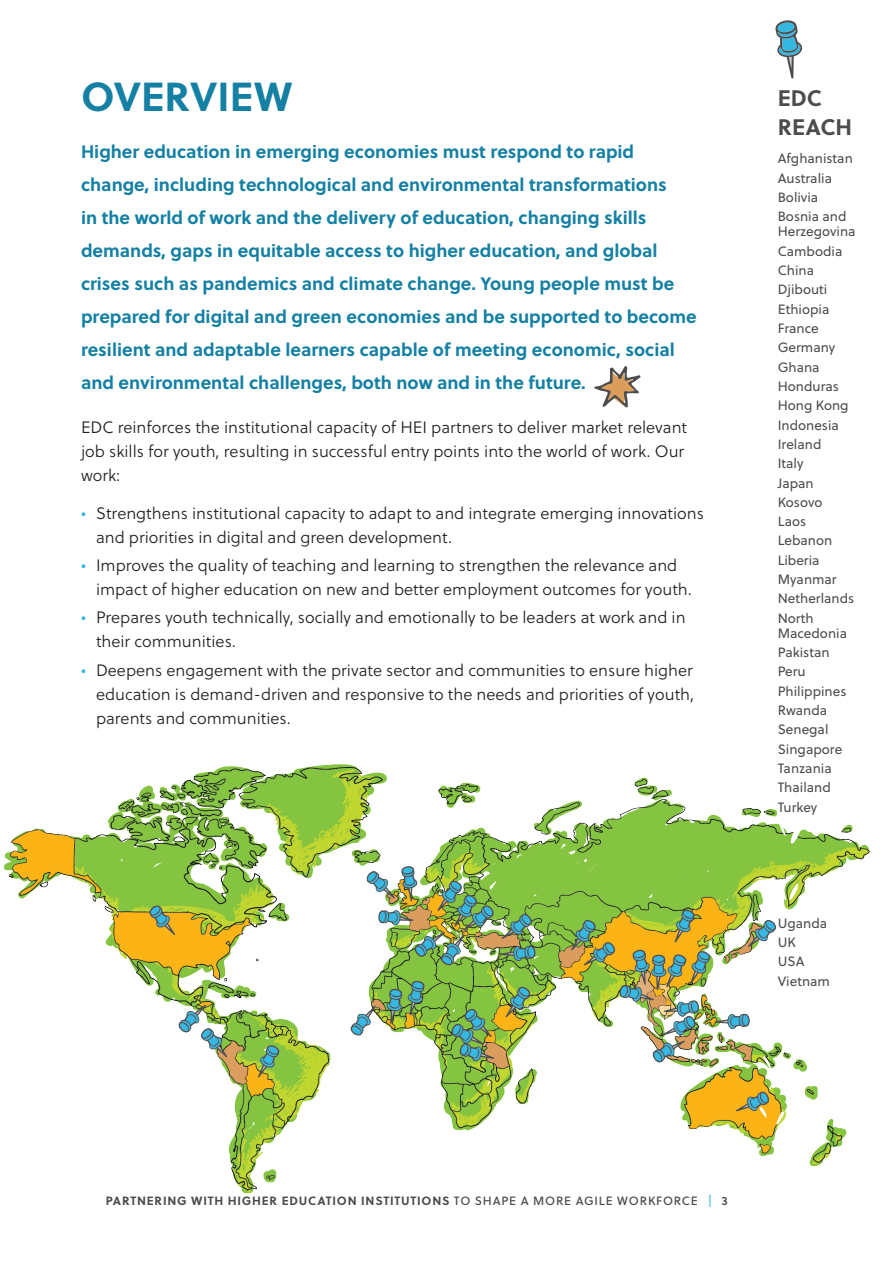
<style>
.page{position:relative;width:893px;height:1263px;background:#fff}
.page>*{position:absolute;margin:0;border:0;box-sizing:border-box;transform-origin:0 0}
.t1{font:700 40.5px "Soleil";color:#1480a3}
.t2{font:700 22.5px/28.5px "Soleil";color:#4b4c4d}
.t3{font:700 18px/33px "Soleil";color:#1480a3}
.t4{font:16.5px/24px "Soleil Lt";color:#231f20}
.t5{font:13.5px/19.4px "Soleil";color:#4b4c4d}
.t6{font:700 12px "Soleil";letter-spacing:.065em;color:#4b4c4d}
.s1{color:#33b7e1}
.s2{font-family:"Soleil Bk";font-weight:400}
.s3{font-family:"Soleil Sb";font-weight:400;color:#56c2e6}
.s4{font-family:"Soleil Sb";font-weight:400}
</style>
<div class="page">
<img style="left:4px;top:764px;width:866px;height:430px">
<svg style="left:594px;top:366px;width:47px;height:42px"></svg>
<svg style="left:782px;top:764px;width:22px;height:10px"></svg>
<svg style="left:787px;top:948px;width:8px;height:18px"></svg>
<svg style="left:775px;top:881px;width:23px;height:19px"></svg>
<svg style="left:776px;top:1111px;width:8px;height:13px"></svg>
<svg style="left:783px;top:1007px;width:8px;height:14px"></svg>
<svg style="left:756px;top:1154px;width:9px;height:12px"></svg>
<svg style="left:763px;top:1056px;width:21px;height:17px"></svg>
<svg style="left:775px;top:1157px;width:9px;height:12px"></svg>
<svg style="left:759px;top:1107px;width:8px;height:11px"></svg>
<svg style="left:773px;top:946px;width:8px;height:12px"></svg>
<svg style="left:769px;top:1005px;width:7px;height:13px"></svg>
<svg style="left:779px;top:823px;width:22px;height:21px"></svg>
<svg style="left:775px;top:20px;width:28px;height:59px"></svg>
<h1 class="t1" style="left:81px;top:66px;width:213px">OVERVIEW</h1>
<p class="t3" style="left:81px;top:134px;width:617px">Higher education in emerging economies must respond to rapid change, including technological and environmental transformations<br>in the world of work and the delivery of education, changing skills demands, gaps in equitable access to higher education, and global crises such as pandemics and climate change. Young people must be prepared for digital and green economies and be supported to become resilient and adaptable learners capable of meeting economic, social and environmental challenges, both now and in the future.</p>
<p class="t4" style="left:81px;top:415px;width:608px">EDC reinforces the institutional capacity of HEI partners to deliver market relevant job skills for youth, resulting in successful entry points into the world of work. Our work:</p>
<p class="t4" style="left:96px;top:501px;width:609px;text-indent:-15px"><span class="s1">•</span> Strengthens institutional capacity to adapt to and integrate emerging innovations and priorities in digital and green development.</p>
<p class="t4" style="left:96px;top:553px;width:597px;text-indent:-15px"><span class="s1">•</span> Improves the quality of teaching and learning to strengthen the relevance and impact of higher education on new and better employment outcomes for youth.</p>
<p class="t4" style="left:96px;top:605px;width:591px;text-indent:-15px"><span class="s1">•</span> Prepares youth technically, socially and emotionally to be leaders at work and in their communities.</p>
<p class="t4" style="left:96px;top:658px;width:600px;text-align:justify;text-indent:-15px"><span class="s1">•</span> Deepens engagement with the private sector and communities to ensure higher education is demand-driven and responsive to the needs and priorities of youth, parents and communities.</p>
<h2 class="t2" style="left:778px;top:83px;width:76px">EDC<br>REACH</h2>
<p class="t5" style="left:778px;top:149px;width:77px">Afghanistan<br>Australia<br>Bolivia<br>Bosnia and</p>
<p class="t5" style="left:778px;top:222px;width:79px">Herzegovina<br>Cambodia<br>China<br>Djibouti<br>Ethiopia<br>France<br>Germany<br>Ghana<br>Honduras<br>Hong Kong<br>Indonesia<br>Ireland<br>Italy<br>Japan<br>Kosovo<br>Laos<br>Lebanon<br>Liberia<br>Myanmar<br>Netherlands<br>North</p>
<p class="t5" style="left:778px;top:623px;width:71px">Macedonia<br>Pakistan<br>Peru<br>Philippines<br>Rwanda<br>Senegal<br>Singapore<br>Tanzania<br>Thailand<br>Turkey</p>
<p class="t5" style="left:778px;top:913px;width:54px">Uganda<br>UK<br>USA<br>Vietnam</p>
<p class="t6" style="left:106px;top:1192px;width:624px">PARTNERING WITH HIGHER EDUCATION INSTITUTIONS <span class="s2">TO SHAPE A MORE AGILE WORKFORCE</span> <span class="s3">|</span> <span class="s4">3</span></p>
</div>
